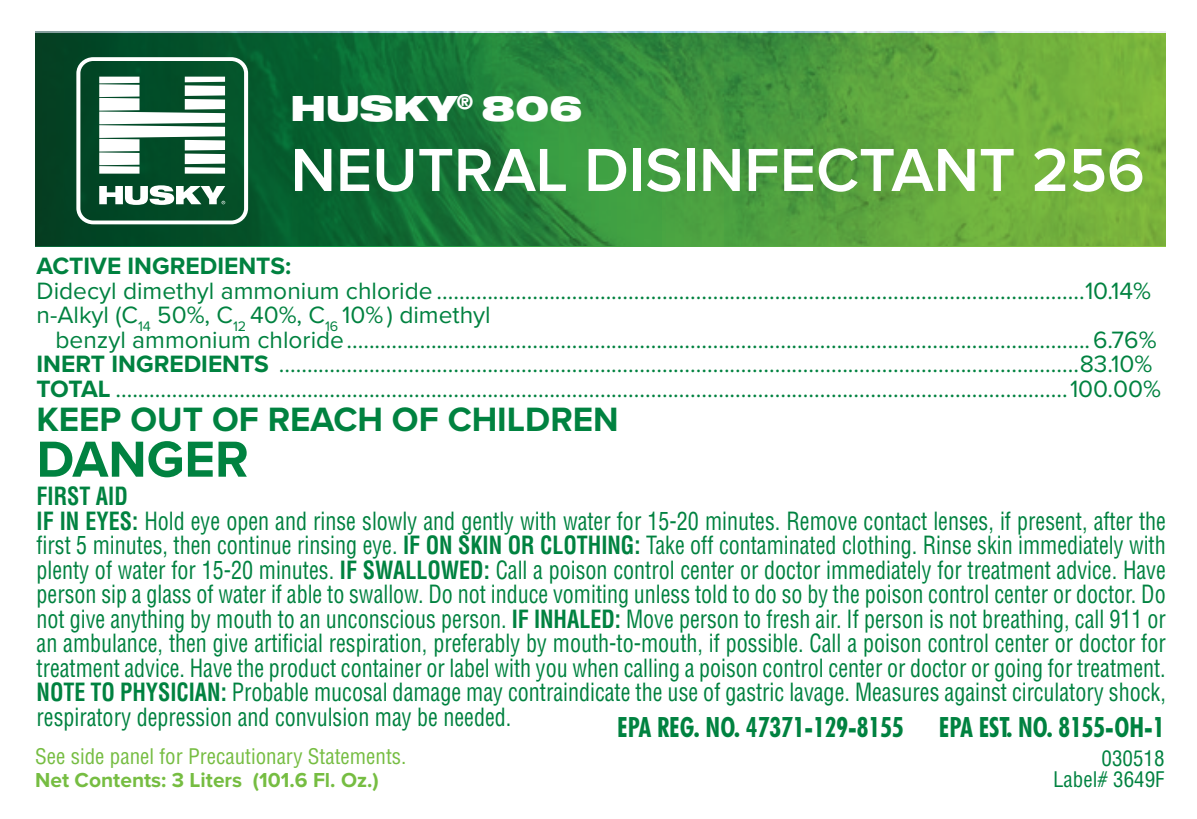
<style>
.page{position:relative;width:1197px;height:819px;background:#fff}
.page>*{position:absolute;margin:0;border:0;box-sizing:border-box;transform-origin:0 0}
.t1{font:600 63px "Proxima Nova";color:#fff}
.t2{font:700 52.5px "Proxima Nova";color:#008240}
.t3{font:700 35px "Proxima Nova";color:#008240}
.t4{font:900 expanded 35px "Helvetica Neue";color:#fff}
.heading_1{font:700 condensed 28px "Futura BT";color:#008240;scale:.95 1}
.a_Product_Title{font:condensed 24.5px/24.5px "Helvetica";color:#008240;text-align:justify;scale:.9 1}
.heading_1-2{font:24.5px/24.5px "Proxima Nova";color:#008240}
.t5{font:700 24.5px "Proxima Nova";color:#008240}
.t6{font:700 condensed 24.5px "Helvetica";color:#008240;scale:.9 1}
.t7{font:condensed 21px "Helvetica";color:#76bd42}
.t8{font:700 21px "Proxima Nova";color:#76bd42}
.t9{font:condensed 21px "Helvetica";color:#008240}
.s1{font-weight:700}
</style>
<div class="page">
<svg style="left:35px;top:33px;width:1131px;height:213px;background:#3c8b39"></svg>
<svg style="left:76px;top:57px;width:172px;height:167px"></svg>
<p class="t4" style="left:291px;top:86px;width:294px">HUSKY<sup>®</sup> 806</p>
<p class="t1" style="left:291px;top:141px;width:856px">NEUTRAL DISINFECTANT 256</p>
<p class="t5" style="left:37px;top:251px;width:256px">ACTIVE INGREDIENTS:</p>
<p class="heading_1-2" style="left:37px;top:277px;width:1116px">Didecyl dimethyl ammonium chloride ...................................................................................................................10.14%</p>
<p class="heading_1-2" style="left:56px;top:302px;width:1103px;text-indent:-19px">n-Alkyl (C<sub>14</sub> 50%, C<sub>12</sub> 40%, C<sub>16</sub> 10% ) dimethyl<br>benzyl ammonium chloride....................................................................................................................................6.76%</p>
<p class="heading_1-2" style="left:37px;top:351px;width:1117px"><span class="s1">INERT INGREDIENTS</span> ..............................................................................................................................................83.10%</p>
<p class="heading_1-2" style="left:37px;top:375px;width:1126px"><span class="s1">TOTAL</span> .........................................................................................................................................................................100.00%</p>
<p class="t3" style="left:37px;top:399px;width:584px">KEEP OUT OF REACH OF CHILDREN</p>
<p class="t2" style="left:37px;top:428px;width:214px">DANGER</p>
<p class="t6" style="left:37px;top:481px;width:103px">FIRST AID</p>
<p class="a_Product_Title" style="left:37px;top:509px;width:1256px"><span class="s1">IF IN EYES:</span> Hold eye open and rinse slowly and gently with water for 15-20 minutes. Remove contact lenses, if present, after the first 5 minutes, then continue rinsing eye. <span class="s1">IF ON SKIN OR CLOTHING:</span> Take off contaminated clothing. Rinse skin immediately with plenty of water for 15-20 minutes. <span class="s1">IF SWALLOWED:</span> Call a poison control center or doctor immediately for treatment advice. Have person sip a glass of water if able to swallow. Do not induce vomiting unless told to do so by the poison control center or doctor. Do not give anything by mouth to an unconscious person. <span class="s1">IF INHALED:</span> Move person to fresh air. If person is not breathing, call 911 or an ambulance, then give artificial respiration, preferably by mouth-to-mouth, if possible. Call a poison control center or doctor for treatment advice. Have the product container or label with you when calling a poison control center or doctor or going for treatment.</p>
<p class="a_Product_Title" style="left:37px;top:680px;width:1256px"><span class="s1">NOTE TO PHYSICIAN:</span> Probable mucosal damage may contraindicate the use of gastric lavage. Measures against circulatory shock, respiratory depression and convulsion may be needed.</p>
<p class="heading_1" style="left:617px;top:710px;width:303px">EPA REG. NO. 47371-129-8155</p>
<p class="heading_1" style="left:939px;top:710px;width:239px">EPA EST. NO. 8155-OH-1</p>
<p class="t7" style="left:35px;top:743px;width:373px">See side panel for Precautionary Statements.</p>
<p class="t8" style="left:35px;top:767px;width:345px">Net Contents: 3 Liters (101.6 Fl. Oz.)</p>
<p class="t9" style="left:1102px;top:745px;width:64px">030518</p>
<p class="t9" style="left:1053px;top:766px;width:113px">Label# 3649F</p>
</div>
